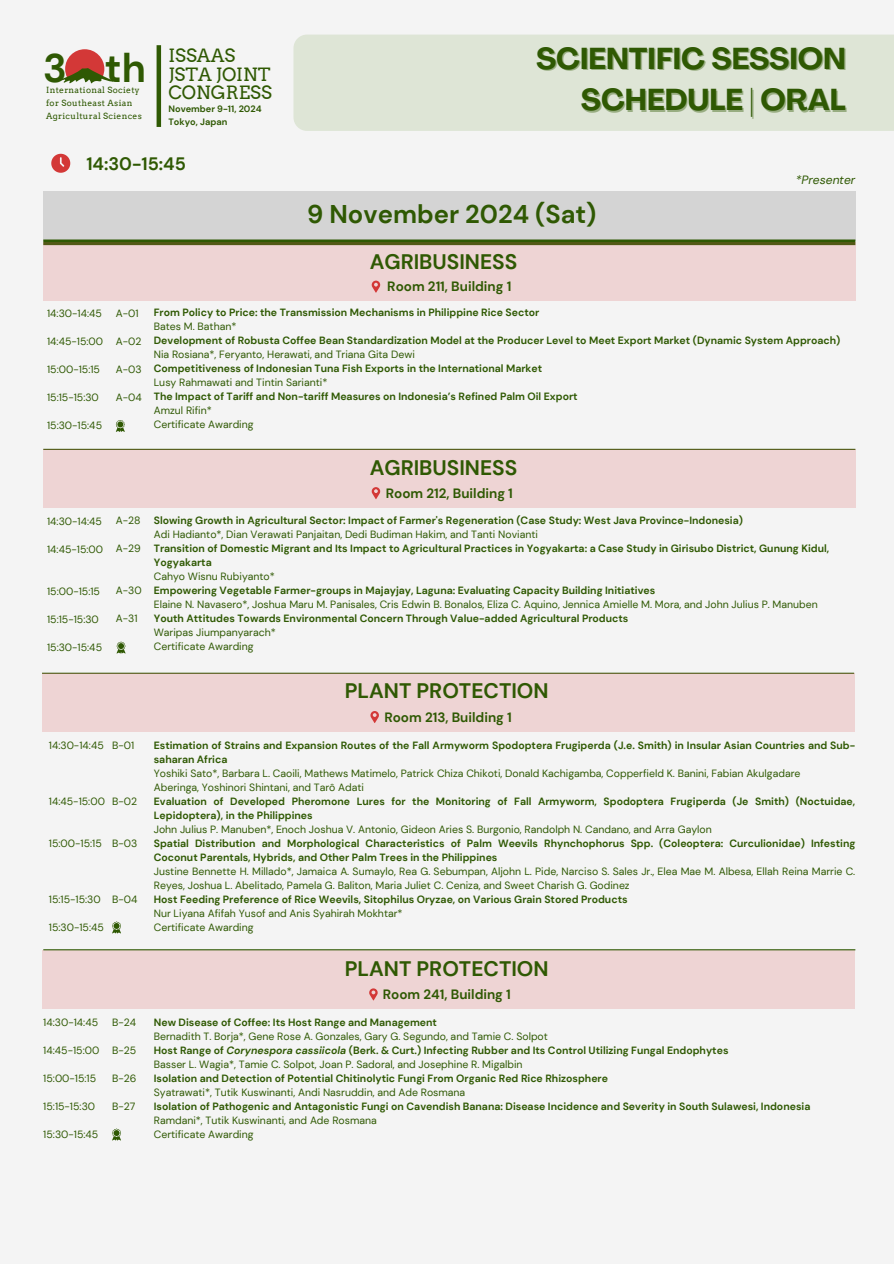
<style>
.page{position:relative;width:894px;height:1264px;background:#fff}
.page>*{position:absolute;margin:0;border:0;box-sizing:border-box;transform-origin:0 0}
.t1{font:700 39.75px "DM Sans";color:#2f5903}
.t2{font:700 29.85px "Agrandir";color:#2f5903}
.t3{font:700 25.65px "DM Sans";color:#2f5903}
.t4{font:700 21px "DM Sans";color:#2f5903}
.t5{font:18.3px/18.5px "Arvo";color:#2f5903}
.t6{font:700 18px "DM Sans";color:#2f5903}
.t7{font:700 13.5px "DM Sans";color:#2f5903}
.t8{font:italic 12px "DM Sans";color:#2f5903}
.t9{font:700 10.5px/14px "DM Sans";color:#2f5903}
.t10{font:10.5px/14px "DM Sans";color:#2f5903}
.t11{font:700 9.15px "DM Sans";color:#2f5903}
.t12{font:8.55px/12.9px "Arvo";letter-spacing:.035em;color:#2f5903}
.s1{font-style:italic}
</style>
<div class="page">
<div style="left:0;top:0;width:893px;height:1263px;background:#f4f4f4"></div>
<svg style="left:60px;top:49px;width:53px;height:34px"></svg>
<div style="left:156px;top:45px;width:5px;height:82px;background:#2f5903"></div>
<div style="left:293px;top:35px;width:600px;height:96px;background:#dee5d6"></div>
<div style="left:43px;top:191px;width:812px;height:49px;background:#d4d4d4"></div>
<div style="left:43px;top:239px;width:812px;height:6px;background:#2f5903"></div>
<div style="left:43px;top:242px;width:812px;height:59px;background:#eed4d4"></div>
<svg style="left:371px;top:280px;width:9px;height:13px"></svg>
<div style="left:43px;top:449px;width:812px;height:58px;background:#eed4d4"></div>
<svg style="left:371px;top:487px;width:9px;height:12px"></svg>
<svg style="left:51px;top:154px;width:19px;height:19px"></svg>
<div style="left:42px;top:672px;width:811px;height:59px;background:#eed4d4"></div>
<svg style="left:370px;top:711px;width:9px;height:12px"></svg>
<div style="left:42px;top:949px;width:811px;height:59px;background:#eed4d4"></div>
<hr style="left:43px;top:949px;width:812px;height:1px;background:#2f5903">
<svg style="left:369px;top:988px;width:8px;height:12px"></svg>
<svg style="left:116px;top:420px;width:9px;height:12px"></svg>
<svg style="left:117px;top:641px;width:8px;height:12px"></svg>
<svg style="left:112px;top:921px;width:9px;height:12px"></svg>
<svg style="left:112px;top:1128px;width:9px;height:12px"></svg>
<h1 class="t1" style="left:105px;top:43px;width:42px">th</h1>
<p class="t12" style="left:46px;top:97px;width:97px">for Southeast Asian<br>Agricultural Sciences</p>
<h1 class="t1" style="left:43px;top:43px;width:25px">3</h1>
<p class="t12" style="left:46px;top:84px;width:95px">International Society</p>
<p class="t5" style="left:168px;top:47px;width:105px">ISSAAS<br>JSTA JOINT<br>CONGRESS</p>
<h5 class="t11" style="left:168px;top:103px;width:95px">November 9-11, 2024</h5>
<p class="t11" style="left:168px;top:116px;width:60px">Tokyo, Japan</p>
<p class="t6" style="left:86px;top:152px;width:101px">14:30-15:45</p>
<p class="t2" style="left:536px;top:46px;width:311px">SCIENTIFIC SESSION</p>
<h2 class="t2" style="left:580px;top:88px;width:266px">SCHEDULE | ORAL</h2>
<p class="t3" style="left:307px;top:198px;width:291px">9 November 2024 (Sat)</p>
<p class="t4" style="left:369px;top:248px;width:149px">AGRIBUSINESS</p>
<h6 class="t7" style="left:387px;top:278px;width:125px">Room 211, Building 1</h6>
<h3 class="t8" style="left:795px;top:172px;width:61px">*Presenter</h3>
<p class="t10" style="left:47px;top:307px;width:56px">14:30-14:45</p>
<p class="t10" style="left:47px;top:335px;width:58px">14:45-15:00</p>
<p class="t10" style="left:47px;top:363px;width:54px">15:00-15:15</p>
<p class="t10" style="left:47px;top:391px;width:53px">15:15-15:30</p>
<p class="t10" style="left:47px;top:419px;width:56px">15:30-15:45</p>
<p class="t10" style="left:116px;top:307px;width:24px">A-01</p>
<p class="t10" style="left:116px;top:335px;width:27px">A-02</p>
<p class="t10" style="left:116px;top:363px;width:27px">A-03</p>
<p class="t10" style="left:116px;top:391px;width:27px">A-04</p>
<p class="t10" style="left:47px;top:514px;width:56px">14:30-14:45</p>
<p class="t10" style="left:47px;top:542px;width:58px">14:45-15:00</p>
<h4 class="t10" style="left:47px;top:584px;width:54px">15:00-15:15</h4>
<p class="t10" style="left:47px;top:612px;width:53px">15:15-15:30</p>
<p class="t10" style="left:47px;top:640px;width:56px">15:30-15:45</p>
<p class="t10" style="left:116px;top:513px;width:26px">A-28</p>
<p class="t10" style="left:116px;top:541px;width:26px">A-29</p>
<p class="t10" style="left:116px;top:583px;width:27px">A-30</p>
<p class="t10" style="left:116px;top:611px;width:23px">A-31</p>
<p class="t10" style="left:49px;top:738px;width:56px">14:30-14:45</p>
<p class="t10" style="left:112px;top:738px;width:24px">B-01</p>
<p class="t10" style="left:49px;top:794px;width:58px">14:45-15:00</p>
<p class="t10" style="left:49px;top:836px;width:54px">15:00-15:15</p>
<p class="t10" style="left:112px;top:794px;width:26px">B-02</p>
<p class="t10" style="left:112px;top:836px;width:27px">B-03</p>
<p class="t10" style="left:49px;top:892px;width:53px">15:15-15:30</p>
<p class="t10" style="left:49px;top:920px;width:56px">15:30-15:45</p>
<p class="t10" style="left:112px;top:892px;width:27px">B-04</p>
<p class="t10" style="left:43px;top:1015px;width:56px">14:30-14:45</p>
<p class="t10" style="left:43px;top:1043px;width:58px">14:45-15:00</p>
<p class="t10" style="left:43px;top:1071px;width:54px">15:00-15:15</p>
<p class="t10" style="left:43px;top:1099px;width:53px">15:15-15:30</p>
<p class="t10" style="left:43px;top:1127px;width:56px">15:30-15:45</p>
<p class="t10" style="left:112px;top:1015px;width:26px">B-24</p>
<p class="t10" style="left:112px;top:1043px;width:26px">B-25</p>
<p class="t10" style="left:112px;top:1071px;width:26px">B-26</p>
<p class="t10" style="left:112px;top:1099px;width:25px">B-27</p>
<p class="t9" style="left:154px;top:306px;width:387px">From Policy to Price: the Transmission Mechanisms in Philippine Rice Sector</p>
<p class="t10" style="left:154px;top:320px;width:84px">Bates M. Bathan*</p>
<p class="t9" style="left:154px;top:334px;width:687px">Development of Robusta Coffee Bean Standardization Model at the Producer Level to Meet Export Market (Dynamic System Approach)</p>
<p class="t10" style="left:154px;top:348px;width:262px">Nia Rosiana*, Feryanto, Herawati, and Triana Gita Dewi</p>
<p class="t9" style="left:154px;top:362px;width:390px">Competitiveness of Indonesian Tuna Fish Exports in the International Market</p>
<p class="t10" style="left:154px;top:376px;width:175px">Lusy Rahmawati and Tintin Sarianti*</p>
<p class="t9" style="left:154px;top:390px;width:425px">The Impact of Tariff and Non-tariff Measures on Indonesia’s Refined Palm Oil Export</p>
<p class="t10" style="left:154px;top:404px;width:60px">Amzul Rifin*</p>
<p class="t10" style="left:154px;top:418px;width:101px">Certificate Awarding</p>
<p class="t4" style="left:369px;top:454px;width:149px">AGRIBUSINESS</p>
<p class="t7" style="left:385px;top:484px;width:129px">Room 212, Building 1</p>
<h4 class="t9" style="left:154px;top:513px;width:590px">Slowing Growth in Agricultural Sector: Impact of Farmer's Regeneration (Case Study: West Java Province-Indonesia)</h4>
<p class="t10" style="left:154px;top:527px;width:385px">Adi Hadianto*, Dian Verawati Panjaitan, Dedi Budiman Hakim, and Tanti Novianti</p>
<p class="t9" style="left:154px;top:541px;width:676px">Transition of Domestic Migrant and Its Impact to Agricultural Practices in Yogyakarta: a Case Study in Girisubo District, Gunung Kidul,</p>
<p class="t9" style="left:154px;top:555px;width:59px">Yogyakarta</p>
<p class="t10" style="left:154px;top:569px;width:122px">Cahyo Wisnu Rubiyanto*</p>
<p class="t9" style="left:154px;top:583px;width:503px">Empowering Vegetable Farmer-groups in Majayjay, Laguna: Evaluating Capacity Building Initiatives</p>
<p class="t10" style="left:154px;top:597px;width:665px">Elaine N. Navasero*, Joshua Maru M. Panisales, Cris Edwin B. Bonalos, Eliza C. Aquino, Jennica Amielle M. Mora, and John Julius P. Manuben</p>
<p class="t9" style="left:154px;top:611px;width:476px">Youth Attitudes Towards Environmental Concern Through Value-added Agricultural Products</p>
<p class="t10" style="left:154px;top:625px;width:123px">Waripas Jiumpanyarach*</p>
<p class="t10" style="left:154px;top:639px;width:101px">Certificate Awarding</p>
<p class="t4" style="left:345px;top:677px;width:205px">PLANT PROTECTION</p>
<p class="t7" style="left:384px;top:708px;width:129px">Room 213, Building 1</p>
<p class="t9" style="left:154px;top:738px;width:702px">Estimation of Strains and Expansion Routes of the Fall Armyworm Spodoptera Frugiperda (J.e. Smith) in Insular Asian Countries and Sub&shy;saharan Africa</p>
<p class="t10" style="left:154px;top:766px;width:648px">Yoshiki Sato*, Barbara L. Caoili, Mathews Matimelo, Patrick Chiza Chikoti, Donald Kachigamba, Copperfield K. Banini, Fabian Akulgadare</p>
<p class="t10" style="left:154px;top:780px;width:212px">Aberinga, Yoshinori Shintani, and Tarô Adati</p>
<p class="t9" style="left:154px;top:794px;width:702px">Evaluation of Developed Pheromone Lures for the Monitoring of Fall Armyworm, Spodoptera Frugiperda (Je Smith) (Noctuidae,<br>Lepidoptera), in the Philippines</p>
<p class="t10" style="left:154px;top:822px;width:559px">John Julius P. Manuben*, Enoch Joshua V. Antonio, Gideon Aries S. Burgonio, Randolph N. Candano, and Arra Gaylon</p>
<p class="t9" style="left:154px;top:836px;width:702px">Spatial Distribution and Morphological Characteristics of Palm Weevils Rhynchophorus Spp. (Coleoptera: Curculionidae) Infesting<br>Coconut Parentals, Hybrids, and Other Palm Trees in the Philippines</p>
<p class="t10" style="left:154px;top:864px;width:702px">Justine Bennette H. Millado*, Jamaica A. Sumaylo, Rea G. Sebumpan, Aljohn L. Pide, Narciso S. Sales Jr., Elea Mae M. Albesa, Ellah Reina Marrie C.<br>Reyes, Joshua L. Abelitado, Pamela G. Baliton, Maria Juliet C. Ceniza, and Sweet Charish G. Godinez</p>
<p class="t9" style="left:154px;top:892px;width:475px">Host Feeding Preference of Rice Weevils, Sitophilus Oryzae, on Various Grain Stored Products</p>
<p class="t10" style="left:154px;top:906px;width:250px">Nur Liyana Afifah Yusof and Anis Syahirah Mokhtar*</p>
<p class="t10" style="left:154px;top:920px;width:101px">Certificate Awarding</p>
<p class="t4" style="left:345px;top:954px;width:205px">PLANT PROTECTION</p>
<h4 class="t7" style="left:382px;top:985px;width:129px">Room 241, Building 1</h4>
<p class="t9" style="left:154px;top:1015px;width:284px">New Disease of Coffee: Its Host Range and Management</p>
<p class="t10" style="left:154px;top:1029px;width:395px">Bernadith T. Borja*, Gene Rose A. Gonzales, Gary G. Segundo, and Tamie C. Solpot</p>
<p class="t9" style="left:154px;top:1043px;width:576px">Host Range of <span class="s1">Corynespora cassiicola</span> (Berk. &amp; Curt.) Infecting Rubber and Its Control Utilizing Fungal Endophytes</p>
<p class="t10" style="left:154px;top:1057px;width:370px">Basser L. Wagia*, Tamie C. Solpot, Joan P. Sadoral, and Josephine R. Migalbin</p>
<p class="t9" style="left:154px;top:1071px;width:455px">Isolation and Detection of Potential Chitinolytic Fungi From Organic Red Rice Rhizosphere</p>
<h4 class="t10" style="left:154px;top:1085px;width:313px">Syatrawati*, Tutik Kuswinanti, Andi Nasruddin, and Ade Rosmana</h4>
<p class="t9" style="left:154px;top:1099px;width:658px">Isolation of Pathogenic and Antagonistic Fungi on Cavendish Banana: Disease Incidence and Severity in South Sulawesi, Indonesia</p>
<p class="t10" style="left:154px;top:1113px;width:224px">Ramdani*, Tutik Kuswinanti, and Ade Rosmana</p>
<p class="t10" style="left:154px;top:1127px;width:101px">Certificate Awarding</p>
</div>
